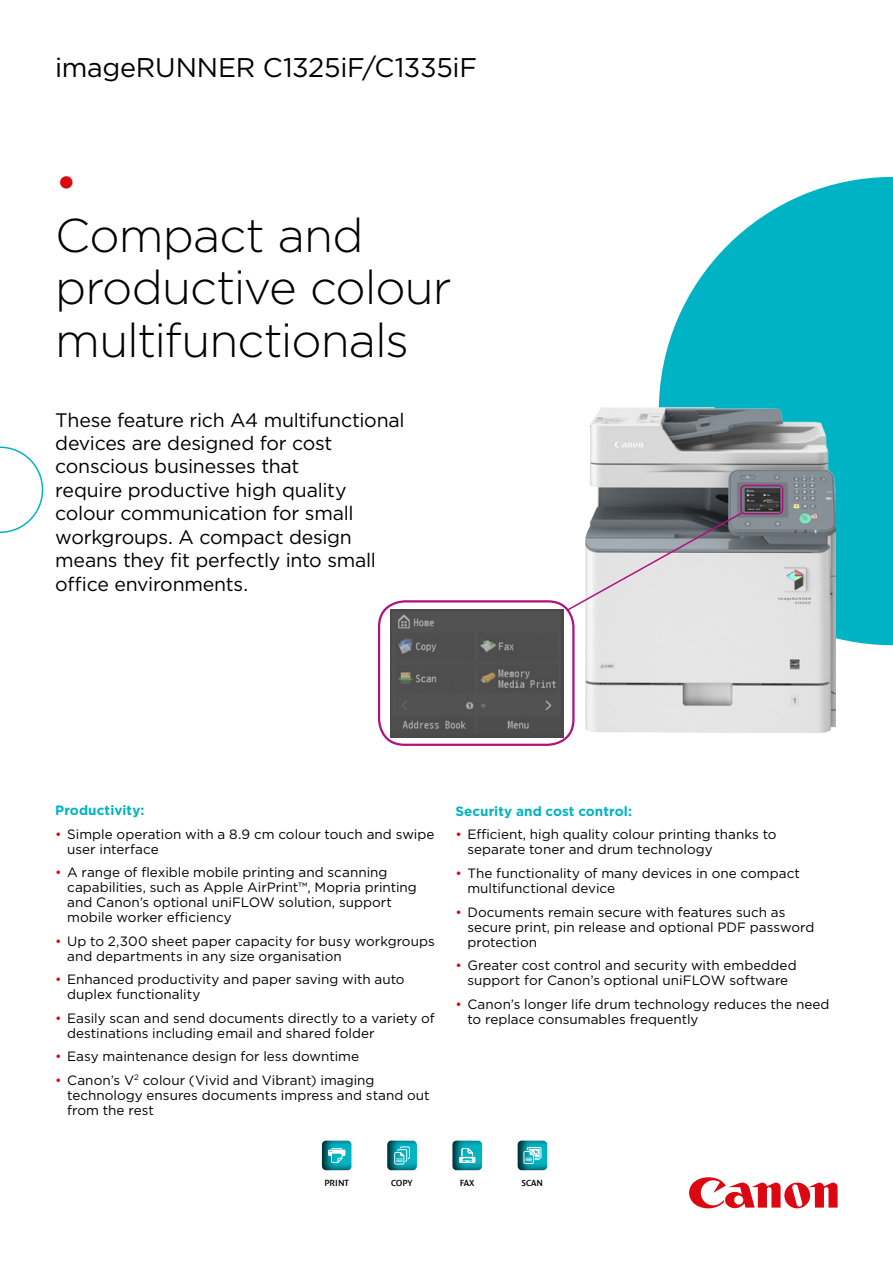
<style>
.page{position:relative;width:893px;height:1263px;background:#fff}
.page>*{position:absolute;margin:0;border:0;box-sizing:border-box;transform-origin:0 0}
.t1{font:300 47.25px/52.5px "Gotham";letter-spacing:-.02em;color:#000}
.t2{font:47.25px "Gotham";color:#db0812}
.t3{font:27px "Gotham";letter-spacing:-.01em;color:#000}
.t4{font:19.5px/23.4px "Gotham";letter-spacing:-.015em;color:#000}
.t5{font:13.5px/15px "Gotham";color:#000}
.t6{font:700 13.5px "Gotham";letter-spacing:.005em;color:#00b3c4}
.t7{font:9px "Denda New";color:#000}
.s1{color:#db0812}
</style>
<div class="page">
<svg style="left:689px;top:1177px;width:149px;height:31px"></svg>
<svg style="left:659px;top:177px;width:234px;height:468px;fill:#00b3c4"></svg>
<svg style="left:0;top:446px;width:43px;height:87px"></svg>
<img style="left:586px;top:408px;width:249px;height:324px">
<div style="left:740px;top:485px;width:43px;height:29px;border:2px solid #af1280;border-radius:4px"></div>
<svg style="left:565px;top:511px;width:179px;height:101px;background:#bdbcc0"></svg>
<div style="left:386px;top:1138px;width:31px;height:33px;background:#000;opacity:.8"></div>
<svg style="left:394px;top:1146px;width:16px;height:18px"></svg>
<div style="left:450px;top:1138px;width:33px;height:33px;background:#000;opacity:.8"></div>
<svg style="left:459px;top:1148px;width:16px;height:15px"></svg>
<div style="left:516px;top:1138px;width:33px;height:33px;background:#000;opacity:.8"></div>
<svg style="left:523px;top:1147px;width:18px;height:17px"></svg>
<div style="left:320px;top:1138px;width:33px;height:33px;background:#000;opacity:.8"></div>
<svg style="left:328px;top:1148px;width:17px;height:15px"></svg>
<img style="left:390px;top:609px;width:173px;height:128px">
<div style="left:378px;top:600px;width:197px;height:146px;border:2px solid #af1280;border-radius:26px"></div>
<h2 class="t3" style="left:55px;top:50px;width:423px">imageRUNNER C1325iF/C1335iF</h2>
<h1 class="t2" style="left:55px;top:152px;width:24px">•</h1>
<h1 class="t1" style="left:55px;top:208px;width:398px">Compact and productive colour multifunctionals</h1>
<p class="t4" style="left:55px;top:408px;width:351px">These feature rich A4 multifunctional devices are designed for cost conscious businesses that<br>require productive high quality colour communication for small workgroups. A compact design means they fit perfectly into small office environments.</p>
<p class="t6" style="left:55px;top:802px;width:91px">Productivity:</p>
<p class="t5" style="left:67px;top:826px;width:369px;text-indent:-12px"><span class="s1">•</span> Simple operation with a 8.9 cm colour touch and swipe user interface</p>
<p class="t5" style="left:67px;top:865px;width:351px;text-indent:-12px"><span class="s1">•</span> A range of flexible mobile printing and scanning capabilities, such as Apple AirPrint™, Mopria printing and Canon’s optional uniFLOW solution, support mobile worker efficiency</p>
<p class="t5" style="left:67px;top:933px;width:369px;text-indent:-12px"><span class="s1">•</span> Up to 2,300 sheet paper capacity for busy workgroups and departments in any size organisation</p>
<p class="t5" style="left:67px;top:972px;width:339px;text-indent:-12px"><span class="s1">•</span> Enhanced productivity and paper saving with auto duplex functionality</p>
<p class="t5" style="left:67px;top:1010px;width:369px;text-indent:-12px"><span class="s1">•</span> Easily scan and send documents directly to a variety of destinations including email and shared folder</p>
<p class="t5" style="left:55px;top:1049px;width:305px"><span class="s1">•</span> Easy maintenance design for less downtime</p>
<p class="t5" style="left:67px;top:1072px;width:364px;text-indent:-12px"><span class="s1">•</span> Canon’s V<sup>2</sup> colour (Vivid and Vibrant) imaging technology ensures documents impress and stand out from the rest</p>
<p class="t6" style="left:455px;top:802px;width:178px">Security and cost control:</p>
<p class="t5" style="left:467px;top:827px;width:311px;text-indent:-12px"><span class="s1">•</span> Efficient, high quality colour printing thanks to separate toner and drum technology</p>
<p class="t5" style="left:467px;top:865px;width:334px;text-indent:-12px"><span class="s1">•</span> The functionality of many devices in one compact multifunctional device</p>
<p class="t5" style="left:467px;top:904px;width:349px;text-indent:-12px"><span class="s1">•</span> Documents remain secure with features such as secure print, pin release and optional PDF password protection</p>
<p class="t5" style="left:455px;top:957px;width:343px;text-align:center"><span class="s1">•</span> Greater cost control and security with embedded support for Canon’s optional uniFLOW software</p>
<p class="t5" style="left:467px;top:996px;width:364px;text-indent:-12px"><span class="s1">•</span> Canon’s longer life drum technology reduces the need to replace consumables frequently</p>
<p class="t7" style="left:324px;top:1178px;width:26px">PRINT</p>
<p class="t7" style="left:391px;top:1178px;width:23px">COPY</p>
<p class="t7" style="left:460px;top:1178px;width:16px">FAX</p>
<p class="t7" style="left:521px;top:1178px;width:23px">SCAN</p>
</div>
